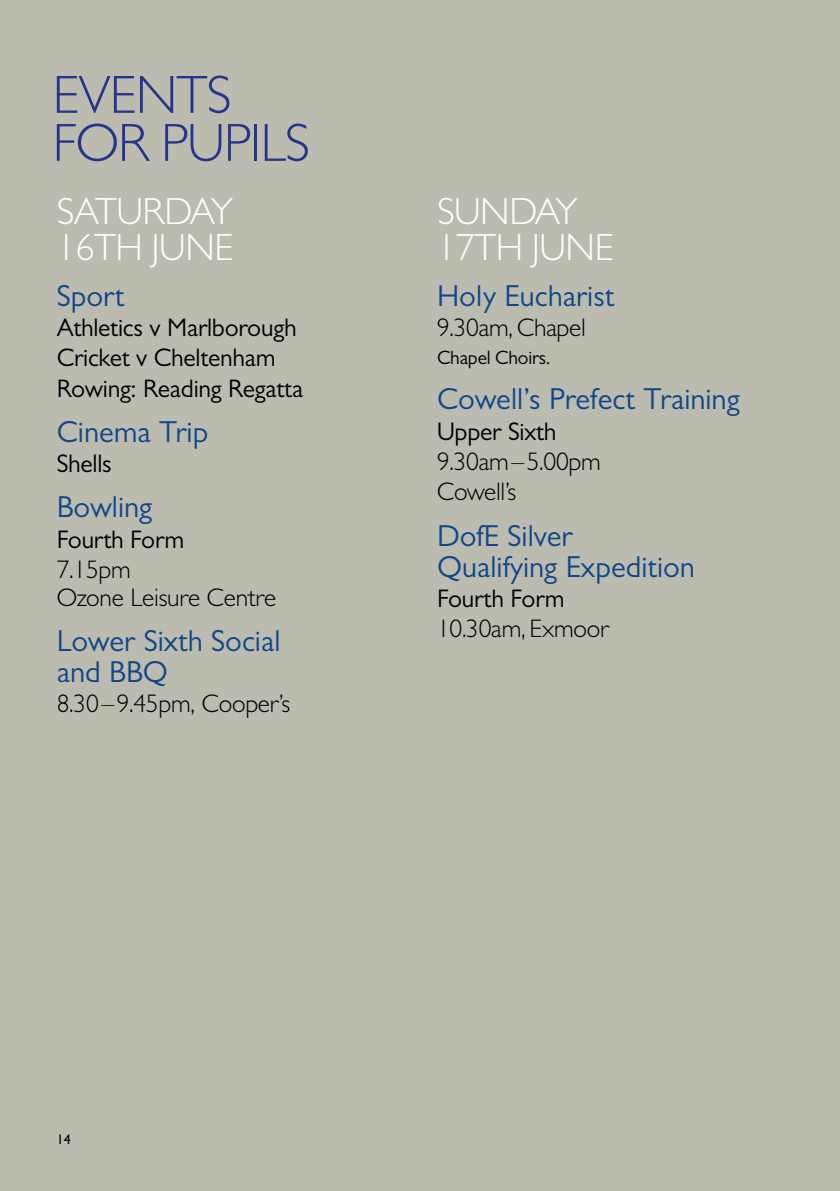
<style>
.page{position:relative;width:840px;height:1191px;background:#fff}
.page>*{position:absolute;margin:0;border:0;box-sizing:border-box;transform-origin:0 0}
.t1{font:300 54px/48px "Gill Sans MT Pro";letter-spacing:-.02em;color:#27348b}
.t2{font:300 38px/36px "Gill Sans MT Pro";letter-spacing:-.01em;color:#fefefe}
.t3{font:30.4px/31px "Gill Sans MT Pro";color:#114789}
.t4{font:25.6px/30.4px "Gill Sans MT Pro";letter-spacing:-.01em;color:#000}
.t5{font:300 25.6px/27.4px "Gill Sans MT Pro";letter-spacing:-.01em;color:#000}
.t6{font:19.4px "Gill Sans MT Pro";letter-spacing:-.01em;color:#000}
.t7{font:500 14px "Gill Sans MT Pro";color:#000}
</style>
<div class="page">
<hr style="left:839px;top:0;width:1px;height:1191px;background:#335598">
<div style="left:0;top:0;width:839px;height:1191px;background:#bbbbaf"></div>
<h1 class="t1" style="left:52px;top:70px;width:258px">EVENTS<br>FOR PUPILS</h1>
<p class="t2" style="left:57px;top:193px;width:178px">SATURDAY<br>16TH JUNE</p>
<p class="t3" style="left:57px;top:280px;width:69px">Sport</p>
<p class="t4" style="left:57px;top:312px;width:248px">Athletics v Marlborough<br>Cricket v Cheltenham<br>Rowing: Reading Regatta</p>
<p class="t3" style="left:57px;top:416px;width:153px">Cinema Trip</p>
<p class="t4" style="left:57px;top:448px;width:56px">Shells</p>
<p class="t3" style="left:57px;top:491px;width:97px">Bowling</p>
<p class="t4" style="left:57px;top:524px;width:129px">Fourth Form</p>
<p class="t5" style="left:57px;top:555px;width:221px">7.15pm<br>Ozone Leisure Centre</p>
<p class="t3" style="left:57px;top:625px;width:225px">Lower Sixth Social and BBQ</p>
<p class="t5" style="left:57px;top:689px;width:235px">8.30–9.45pm, Cooper’s</p>
<p class="t2" style="left:437px;top:193px;width:178px">SUNDAY<br>17TH JUNE</p>
<p class="t3" style="left:437px;top:280px;width:179px">Holy Eucharist</p>
<p class="t5" style="left:437px;top:313px;width:150px">9.30am, Chapel</p>
<p class="t6" style="left:437px;top:346px;width:115px">Chapel Choirs.</p>
<p class="t3" style="left:437px;top:383px;width:304px">Cowell’s Prefect Training</p>
<p class="t4" style="left:437px;top:416px;width:121px">Upper Sixth</p>
<p class="t5" style="left:437px;top:446px;width:165px;line-height:30.4px">9.30am–5.00pm<br>Cowell’s</p>
<p class="t3" style="left:437px;top:520px;width:259px">DofE Silver<br>Qualifying Expedition</p>
<p class="t4" style="left:437px;top:583px;width:129px">Fourth Form</p>
<p class="t5" style="left:437px;top:614px;width:174px">10.30am, Exmoor</p>
<p class="t7" style="left:57px;top:1130px;width:15px">14</p>
</div>
